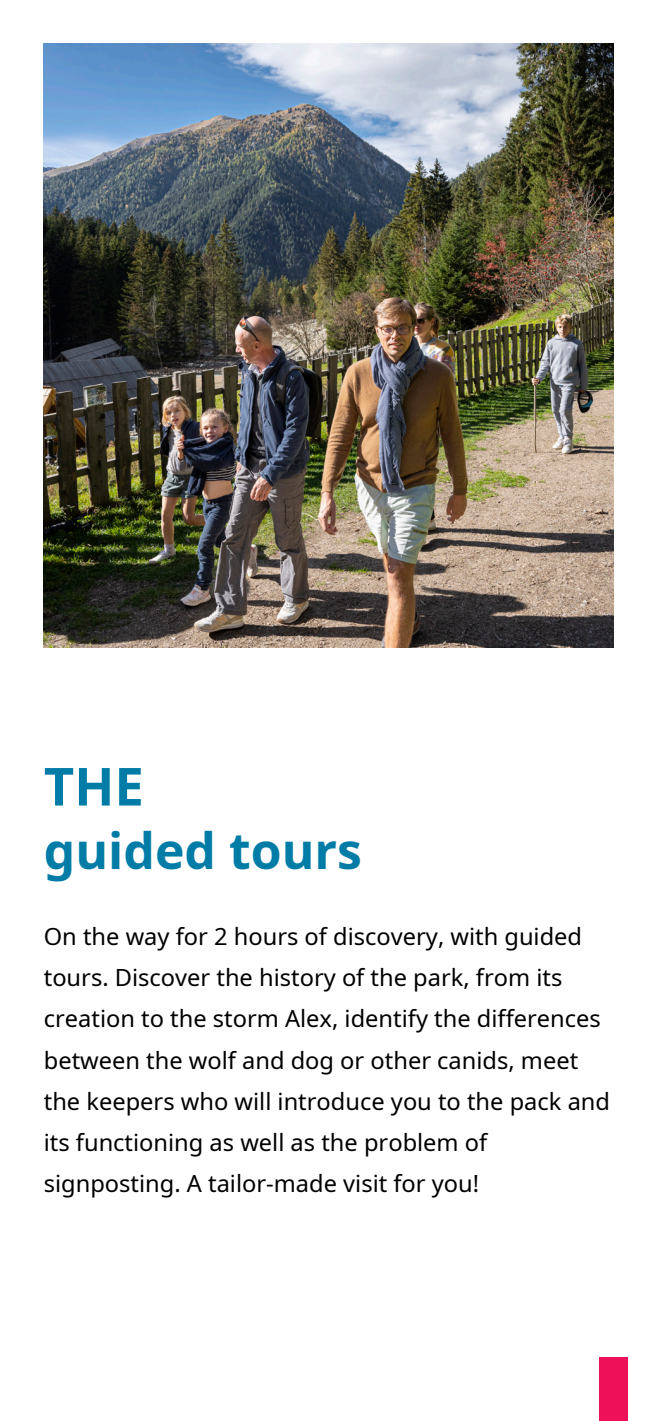
<style>
.page{position:relative;width:657px;height:1421px;background:#fff}
.page>*{position:absolute;margin:0;border:0;box-sizing:border-box;transform-origin:0 0}
.t1{font:700 52.5px "Noto Sans";color:#007ca6}
.t2{font:700 49.88px "Noto Sans";color:#007ca6}
.t3{font:23.62px/41.1px "Noto Sans";color:#000}
</style>
<div class="page">
<img style="left:44px;top:44px;width:568px;height:604px">
<div style="left:598px;top:1358px;width:29px;height:63px;background:#ee1059"></div>
<h1 class="t1" style="left:44px;top:749px;width:101px">THE</h1>
<h2 class="t2" style="left:44px;top:815px;width:319px">guided tours</h2>
<p class="t3" style="left:44px;top:916px;width:567px">On the way for 2 hours of discovery, with guided tours. Discover the history of the park, from its creation to the storm Alex, identify the differences between the wolf and dog or other canids, meet the keepers who will introduce you to the pack and its functioning as well as the problem of signposting. A tailor-made visit for you!</p>
</div>
